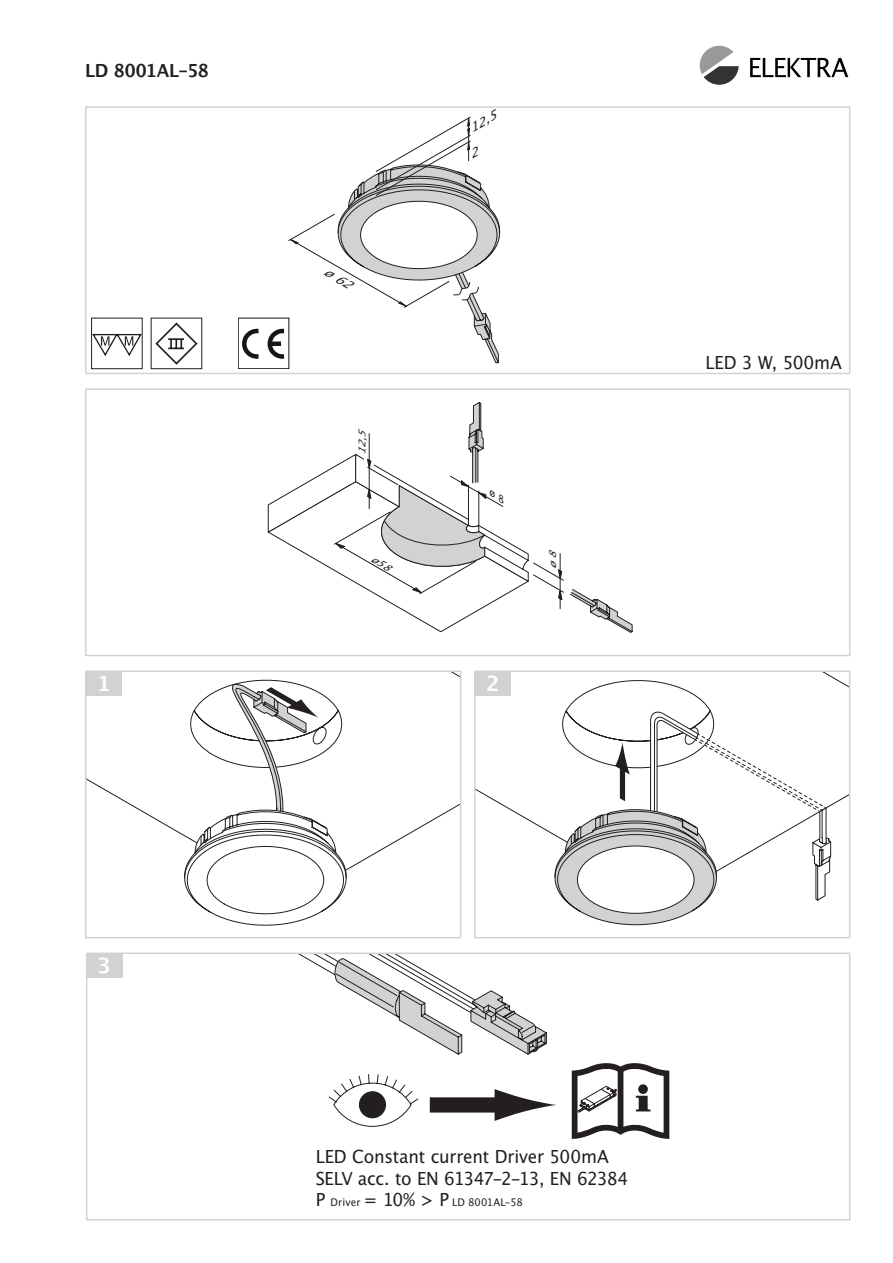
<style>
.page{position:relative;width:893px;height:1263px;background:#fff}
.page>*{position:absolute;margin:0;border:0;box-sizing:border-box;transform-origin:0 0}
.t1{font:21px "Lucida San Dem";color:#fff}
.t2{font:18px "Lucida San Rom";letter-spacing:-.015em;color:#231f20;scale:.95 1}
.t3{font:18px "Lucida San Dem";letter-spacing:-.005em;color:#231f20;scale:.95 1}
.t4{font:italic 11.7px "Lucida San Rom";color:#231f20;scale:1.15 1}
.t5{font:10.5px "Lucida San Rom";letter-spacing:.02em;color:#231f20;scale:.95 1}
.t6{font:italic 9.3px "Lucida San Rom";color:#231f20;scale:1.15 1}
.s1{font-size:18px}
</style>
<div class="page">
<svg style="left:700px;top:46px;width:39px;height:39px"></svg>
<svg style="left:750px;top:58px;width:98px;height:19px"></svg>
<svg style="left:477px;top:673px;width:370px;height:162px"></svg>
<svg style="left:554px;top:710px;width:278px;height:215px"></svg>
<div style="left:474px;top:670px;width:376px;height:268px;border:2px solid #d1d2d4"></div>
<svg style="left:88px;top:673px;width:370px;height:197px"></svg>
<svg style="left:184px;top:673px;width:163px;height:253px"></svg>
<div style="left:85px;top:670px;width:376px;height:268px;border:2px solid #d1d2d4"></div>
<svg style="left:122px;top:955px;width:425px;height:100px"></svg>
<div style="left:86px;top:952px;width:764px;height:268px;border:2px solid #d1d2d4"></div>
<div style="left:85px;top:106px;width:765px;height:268px;border:2px solid #d1d2d4"></div>
<div style="left:85px;top:388px;width:765px;height:268px;border:2px solid #d1d2d4"></div>
<div style="left:86px;top:953px;width:36px;height:25px;background:#d1d2d4"></div>
<svg style="left:328px;top:1074px;width:91px;height:53px"></svg>
<div style="left:359px;top:1092px;width:26px;height:26px;background:#231f20;border-radius:50%"></div>
<div style="left:359px;top:1091px;width:27px;height:27px;border:1px solid #231f20;border-radius:50%"></div>
<svg style="left:430px;top:1089px;width:126px;height:32px"></svg>
<svg style="left:572px;top:1063px;width:97px;height:76px"></svg>
<div style="left:638px;top:1084px;width:10px;height:10px;background:#231f20;border-radius:50%"></div>
<div style="left:86px;top:671px;width:36px;height:25px;background:#d1d2d4"></div>
<div style="left:475px;top:671px;width:36px;height:25px;background:#d1d2d4"></div>
<div style="left:151px;top:318px;width:51px;height:51px;border:1px solid #231f20"></div>
<svg style="left:155px;top:322px;width:43px;height:43px"></svg>
<svg style="left:93px;top:333px;width:50px;height:24px"></svg>
<div style="left:91px;top:318px;width:51px;height:51px;border:1px solid #231f20"></div>
<div style="left:238px;top:318px;width:51px;height:51px;border:1px solid #17151a"></div>
<svg style="left:242px;top:328px;width:17px;height:31px"></svg>
<svg style="left:267px;top:117px;width:233px;height:247px"></svg>
<svg style="left:268px;top:402px;width:365px;height:231px"></svg>
<p class="t3" style="left:85px;top:59px;width:132px">LD 8001AL-58</p>
<p class="t4" style="left:466px;top:123px;width:27px;rotate:-30deg">12,5</p>
<p class="t6" style="left:356px;top:455px;width:28px;rotate:-90deg">12,5</p>
<p class="t1" style="left:97px;top:670px;width:15px">1</p>
<p class="t1" style="left:486px;top:670px;width:15px">2</p>
<p class="t6" style="left:547px;top:569px;width:22px;rotate:-90deg">ø8</p>
<p class="t2" style="left:706px;top:351px;width:145px">LED 3 W, 500mA</p>
<p class="t1" style="left:98px;top:952px;width:15px">3</p>
<p class="t2" style="left:316px;top:1145px;width:310px">LED Constant current Driver 500mA</p>
<p class="t2" style="left:316px;top:1167px;width:331px">SELV acc. to EN 61347-2-13, EN 62384</p>
<p class="t5" style="left:316px;top:1196px;width:219px"><span class="s1">P</span> Driver <span class="s1">= 10% &gt; P</span> LD 8001AL-58</p>
</div>
